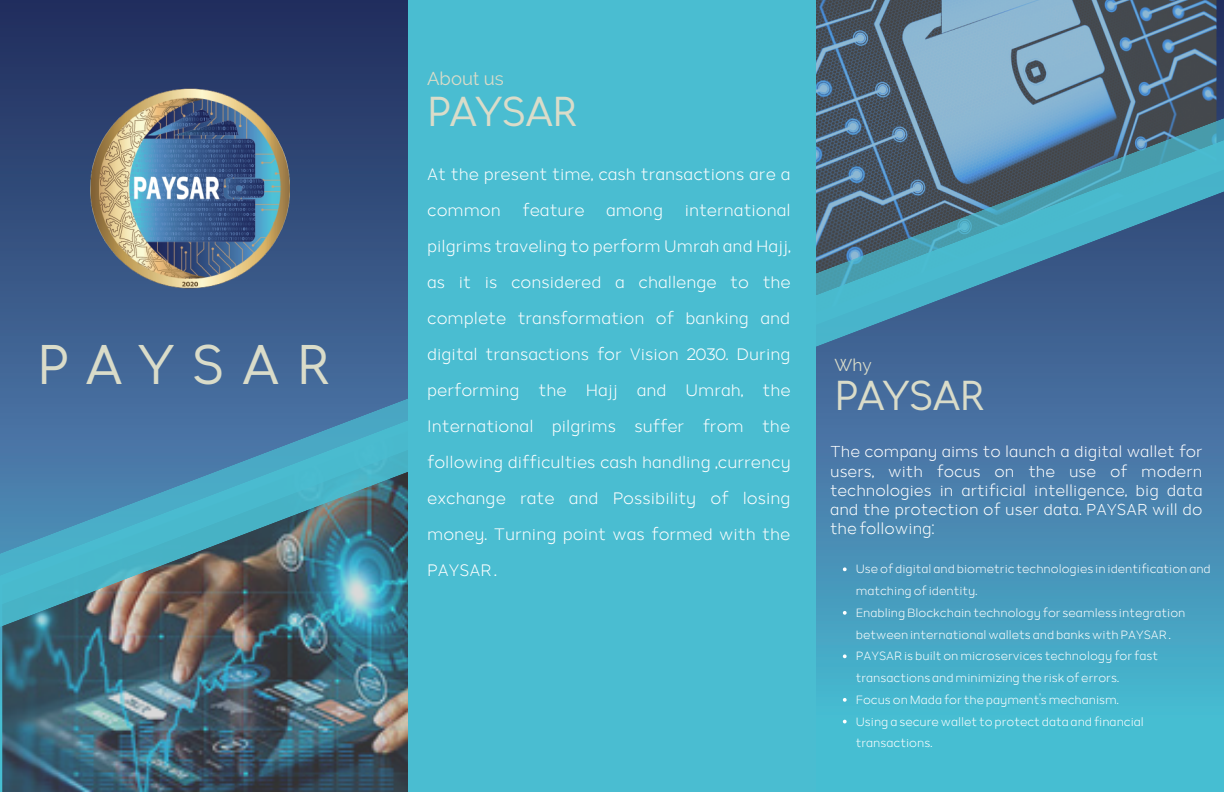
<style>
.page{position:relative;width:1224px;height:792px;background:#fff}
.page>*{position:absolute;margin:0;border:0;box-sizing:border-box;transform-origin:0 0}
.t1{font:50px "T Sqamus";letter-spacing:.37em;color:#dadcc9}
.t2{font:37.4px "T Sqamus";color:#dadcc9}
.t3{font:18.5px "Raleway";color:#dadcc9}
.t4{font:17.2px/36px "TS Deniz";color:#fff}
.t5{font:17.1px "Raleway";color:#dadcc9}
.t6{font:16.4px/19.2px "TS Deniz";color:#fff;text-align:justify}
.t7{font:12.4px/21.8px "TS Deniz";color:#fff}
</style>
<div class="page">
<img style="left:0;top:0;width:1224px;height:792px">
<img style="left:816px;top:0;width:400px;height:118px">
<svg style="left:816px;top:118px;width:408px;height:15px;background:#5d7e97"></svg>
<svg style="left:816px;top:133px;width:408px;height:223px;background:#457a99"></svg>
<img style="left:2px;top:637px;width:406px;height:155px">
<div style="left:0;top:398px;width:408px;height:16px;background:#476e9f"></div>
<img style="left:0;top:414px;width:408px;height:223px">
<div style="left:408px;top:0;width:408px;height:792px;background:#4abdd1"></div>
<img style="left:87px;top:86px;width:207px;height:211px">
<svg style="left:843px;top:567px;width:4px;height:4px"></svg>
<svg style="left:843px;top:611px;width:4px;height:4px"></svg>
<svg style="left:843px;top:654px;width:4px;height:4px"></svg>
<svg style="left:843px;top:698px;width:4px;height:4px"></svg>
<svg style="left:843px;top:720px;width:4px;height:3px"></svg>
<h1 class="t1" style="left:37px;top:340px;width:292px">PAYSAR</h1>
<p class="t3" style="left:427px;top:68px;width:78px">About us</p>
<h2 class="t2" style="left:427px;top:93px;width:150px">PAYSAR</h2>
<p class="t4" style="left:427px;top:158px;width:365px">At the present time, cash transactions are a common</p>
<p class="t4" style="left:523px;top:194px;width:64px">feature</p>
<p class="t4" style="left:606px;top:194px;width:58px">among</p>
<p class="t4" style="left:427px;top:194px;width:365px;text-align:justify;text-indent:257px">international pilgrims traveling to perform Umrah and Hajj, as it is considered a challenge to the complete transformation of banking and digital transactions for Vision 2030. During performing the Hajj and Umrah, the International pilgrims suffer from the following difficulties cash handling ,currency exchange rate and Possibility of losing money. Turning point was formed with the PAYSAR.</p>
<p class="t5" style="left:835px;top:355px;width:39px">Why</p>
<h2 class="t2" style="left:835px;top:377px;width:150px">PAYSAR</h2>
<p class="t6" style="left:830px;top:444px;width:374px">The company aims to launch a digital wallet for users, with focus on the use of modern technologies in artificial intelligence, big data and the protection of user data. PAYSAR will do the following:</p>
<p class="t7" style="left:856px;top:559px;width:357px">Useof digital and biometric technologies in identification and matchingof identity.<br>EnablingBlockchain technology for seamless integration between international wallets and banks withPAYSAR.<br>PAYSARis builtonmicroservices technology for fast transactions andminimizing the riskof errors.<br>Focuson Mada for the payment'smechanism.<br>Using a secure wallet toprotect data and financial transactions.</p>
</div>
